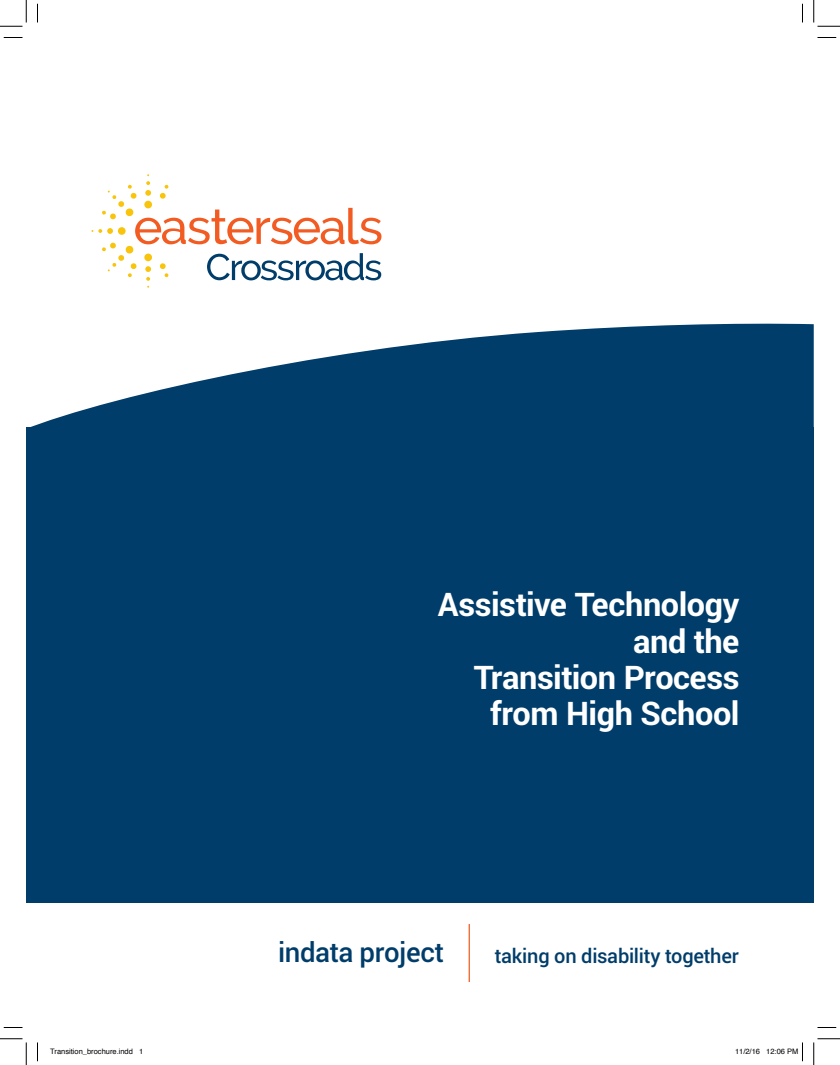
<style>
.page{position:relative;width:840px;height:1065px;background:#fff}
.page>*{position:absolute;margin:0;border:0;box-sizing:border-box;transform-origin:0 0}
.t1{font:700 32.5px/36.2px "Roboto";letter-spacing:-.015em;color:#fff;text-align:right}
.t2{font:500 27.5px "Roboto";letter-spacing:-.015em;color:#003d6a}
.t3{font:500 20px "Roboto";letter-spacing:-.01em;color:#003d6a}
.t4{font:7.5px "Helvetica";color:#000}
</style>
<div class="page">
<svg style="left:26px;top:323px;width:788px;height:114px;fill:#003d6a"></svg>
<div style="left:27px;top:427px;width:787px;height:475px;background:#003d6a"></div>
<svg style="left:92px;top:174px;width:289px;height:114px"></svg>
<hr style="left:469px;top:924px;width:1px;height:58px;background:#f25b21">
<svg style="left:4px;top:37px;width:18px;height:1px"></svg>
<svg style="left:818px;top:37px;width:18px;height:1px"></svg>
<svg style="left:4px;top:1027px;width:18px;height:1px"></svg>
<svg style="left:818px;top:1027px;width:18px;height:1px"></svg>
<svg style="left:37px;top:4px;width:1px;height:18px"></svg>
<svg style="left:37px;top:1043px;width:1px;height:18px"></svg>
<svg style="left:802px;top:4px;width:1px;height:18px"></svg>
<svg style="left:0;top:0;width:27px;height:27px"></svg>
<svg style="left:0;top:1038px;width:27px;height:27px"></svg>
<svg style="left:813px;top:0;width:27px;height:27px"></svg>
<svg style="left:813px;top:1038px;width:27px;height:27px"></svg>
<svg style="left:802px;top:1043px;width:1px;height:18px"></svg>
<p class="t1" style="left:438px;top:586px;width:303px">Assistive Technology and the<br>Transition Process from High School</p>
<p class="t2" style="left:278px;top:934px;width:167px">indata project</p>
<p class="t3" style="left:495px;top:942px;width:246px">taking on disability together</p>
<p class="t4" style="left:50px;top:1045px;width:95px">Transition_brochure.indd 1</p>
<p class="t4" style="left:735px;top:1045px;width:65px">11/2/16 12:06 PM</p>
</div>
